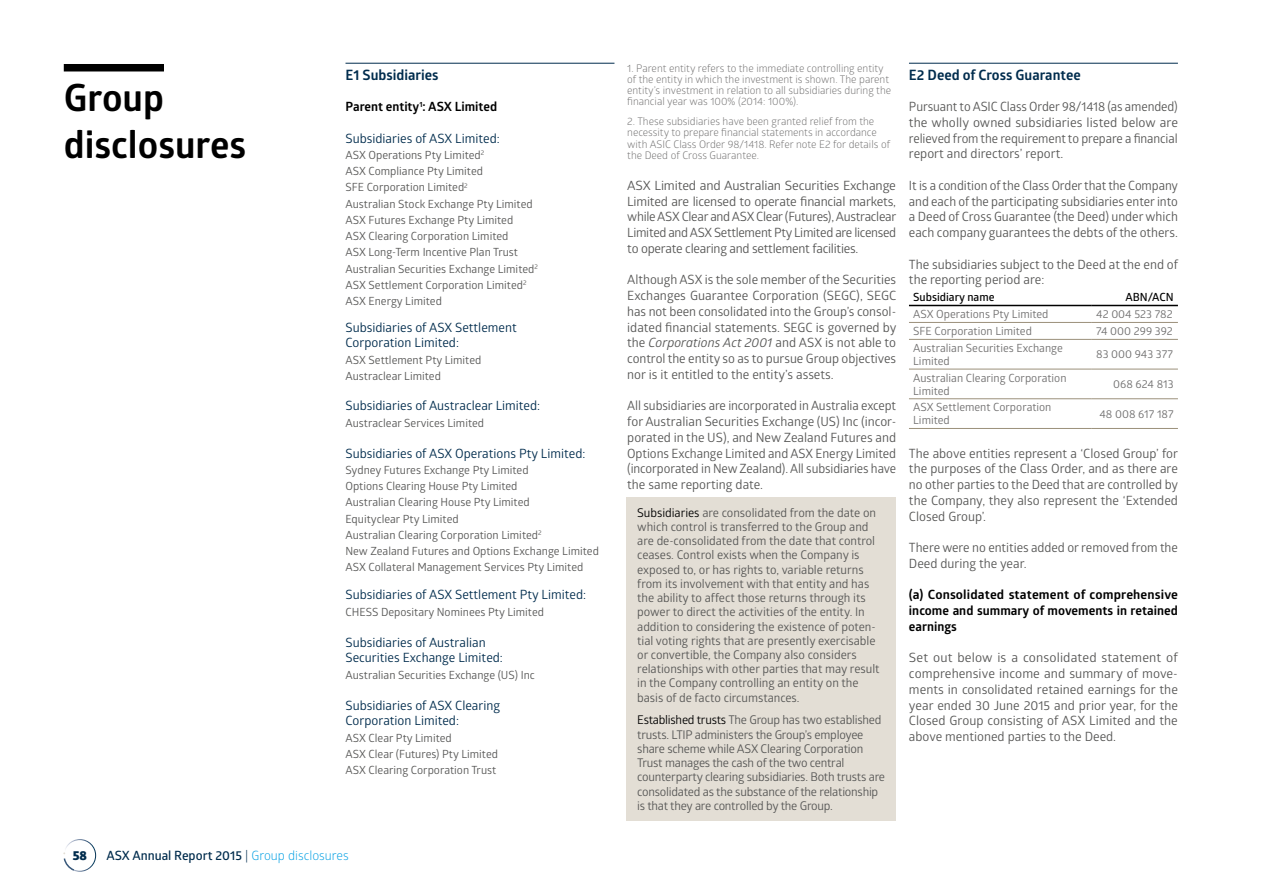
<style>
.page{position:relative;width:1263px;height:893px;background:#fff}
.page>*{position:absolute;margin:0;border:0;box-sizing:border-box;transform-origin:0 0}
.t1{font:700 37.5px/47.2px "Glober";color:#000}
.t2{font:700 14.25px "Glober";color:#002c4d}
.t3{font:12.75px/15.8px "Glober";color:#575756;text-align:justify}
.t4{font:12.75px/15.8px "Glober";color:#002c4d}
.t5{font:700 12.75px/15.8px "Glober";color:#000;text-align:justify}
.t6{font:600 12.75px "Glober";color:#002c4d}
.t7{font:800 12.75px "Glober";color:#002c4d}
.t8{font:12px/14.2px "Glober";letter-spacing:-.005em;color:#575756}
.t9{font:11.25px/16.2px "Glober";color:#575756}
.t10{font:11.25px/12.8px "Glober";color:#706f6f}
.t11{font:600 11.25px "Glober";color:#000}
.t12{font:10.5px/11.2px "Glober";color:#706f6f}
.s1{font-weight:400}
.s2{font-weight:400;color:#009fe3}
.s3{font-style:italic}
.s4{color:#000}
</style>
<div class="page">
<div style="left:64px;top:839px;width:32px;height:32px;border:1px solid #fff;border-radius:50%"></div>
<svg style="left:63px;top:852px;width:13px;height:20px"></svg>
<div style="left:64px;top:64px;width:100px;height:7px;background:#000"></div>
<hr style="left:345px;top:63px;width:269px;height:1px;background:#002c4d">
<hr style="left:909px;top:63px;width:269px;height:1px;background:#002c4d">
<hr style="left:909px;top:428px;width:182px;height:1px;background:#9b907b">
<hr style="left:1091px;top:428px;width:87px;height:1px;background:#9b907b">
<hr style="left:909px;top:369px;width:182px;height:1px;background:#9b907b">
<hr style="left:1091px;top:369px;width:87px;height:1px;background:#9b907b">
<hr style="left:1091px;top:322px;width:87px;height:1px;background:#9b907b">
<hr style="left:1091px;top:339px;width:87px;height:1px;background:#9b907b">
<hr style="left:909px;top:305px;width:182px;height:1px;background:#000">
<hr style="left:1091px;top:305px;width:87px;height:1px;background:#000">
<hr style="left:1091px;top:398px;width:87px;height:1px;background:#9b907b">
<hr style="left:909px;top:322px;width:182px;height:1px;background:#9b907b">
<hr style="left:909px;top:339px;width:182px;height:1px;background:#9b907b">
<hr style="left:909px;top:398px;width:182px;height:1px;background:#9b907b">
<div style="left:627px;top:497px;width:269px;height:324px;background:#e3ded5"></div>
<h1 class="t1" style="left:64px;top:73px;width:184px">Group disclosures</h1>
<p class="t2" style="left:345px;top:64px;width:95px">E1 Subsidiaries</p>
<p class="t5" style="left:345px;top:98px;width:153px">Parent entity<sup>1</sup>: ASX Limited</p>
<p class="t4" style="left:345px;top:130px;width:156px">Subsidiaries of ASX Limited:</p>
<p class="t9" style="left:345px;top:146px;width:194px">ASX Operations Pty Limited<sup>2<br></sup>ASX Compliance Pty Limited<br>SFE Corporation Limited<sup>2<br></sup>Australian Stock Exchange Pty Limited<br>ASX Futures Exchange Pty Limited<br>ASX Clearing Corporation Limited<br>ASX Long-Term Incentive Plan Trust<br>Australian Securities Exchange Limited<sup>2<br></sup>ASX Settlement Corporation Limited<sup>2<br></sup>ASX Energy Limited</p>
<p class="t4" style="left:345px;top:319px;width:173px">Subsidiaries of ASX Settlement<br>Corporation Limited:</p>
<p class="t9" style="left:345px;top:351px;width:137px">ASX Settlement Pty Limited<br>Austraclear Limited</p>
<p class="t4" style="left:345px;top:397px;width:196px">Subsidiaries of Austraclear Limited:</p>
<p class="t9" style="left:345px;top:414px;width:140px">Austraclear Services Limited</p>
<p class="t4" style="left:345px;top:445px;width:241px">Subsidiaries of ASX Operations Pty Limited:</p>
<p class="t9" style="left:345px;top:461px;width:255px">Sydney Futures Exchange Pty Limited<br>Options Clearing House Pty Limited<br>Australian Clearing House Pty Limited<br>Equityclear Pty Limited<br>Australian Clearing Corporation Limited<sup>2<br></sup>New Zealand Futures and Options Exchange Limited ASX Collateral Management Services Pty Limited</p>
<p class="t4" style="left:345px;top:586px;width:242px">Subsidiaries of ASX Settlement Pty Limited:</p>
<p class="t9" style="left:345px;top:603px;width:200px">CHESS Depositary Nominees Pty Limited</p>
<p class="t4" style="left:345px;top:634px;width:159px">Subsidiaries of Australian<br>Securities Exchange Limited:</p>
<p class="t9" style="left:345px;top:666px;width:191px">Australian Securities Exchange (US) Inc</p>
<p class="t4" style="left:345px;top:697px;width:156px">Subsidiaries of ASX Clearing<br>Corporation Limited:</p>
<p class="t9" style="left:345px;top:729px;width:154px">ASX Clear Pty Limited<br>ASX Clear (Futures) Pty Limited<br>ASX Clearing Corporation Trust</p>
<p class="t7" style="left:73px;top:846px;width:16px">58</p>
<p class="t6" style="left:106px;top:847px;width:244px">ASX Annual Report 2015 <span class="s1">|</span> <span class="s2">Group disclosures</span></p>
<p class="t12" style="left:627px;top:62px;width:265px">1. Parent entity refers to the immediate controlling entity of the entity in which the investment is shown. The parent entity’s investment in relation to all subsidiaries during the financial year was 100% (2014: 100%).</p>
<p class="t12" style="left:627px;top:115px;width:265px">2. These subsidiaries have been granted relief from the necessity to prepare financial statements in accordance with ASIC Class Order 98/1418. Refer note E2 for details of the Deed of Cross Guarantee.</p>
<p class="t3" style="left:627px;top:177px;width:271px">ASX Limited and Australian Securities Exchange Limited are licensed to operate financial markets, while ASX Clear and ASX Clear (Futures), Austraclear Limited and ASX Settlement Pty Limited are licensed to operate clearing and settlement facilities.</p>
<p class="t3" style="left:627px;top:271px;width:271px">Although ASX is the sole member of the Securities Exchanges Guarantee Corporation (SEGC), SEGC has not been consolidated into the Group’s consol&shy;idated financial statements. SEGC is governed by the <span class="s3">Corporations Act 2001</span> and ASX is not able to control the entity so as to pursue Group objectives nor is it entitled to the entity’s assets.</p>
<p class="t3" style="left:627px;top:397px;width:271px">All subsidiaries are incorporated in Australia except for Australian Securities Exchange (US) Inc (incor&shy;porated in the US), and New Zealand Futures and Options Exchange Limited and ASX Energy Limited (incorporated in New Zealand). All subsidiaries have the same reporting date.</p>
<p class="t8" style="left:637px;top:505px;width:244px"><span class="s4">Subsidiaries</span> are consolidated from the date on which control is transferred to the Group and are de-consolidated from the date that control ceases. Control exists when the Company is exposed to, or has rights to, variable returns from its involvement with that entity and has the ability to affect those returns through its power to direct the activities of the entity. In addition to considering the existence of poten&shy;tial voting rights that are presently exercisable or convertible, the Company also considers relationships with other parties that may result in the Company controlling an entity on the basis of de facto circumstances.</p>
<p class="t8" style="left:637px;top:713px;width:249px"><span class="s4">Established trusts</span> The Group has two established trusts. LTIP administers the Group’s employee share scheme while ASX Clearing Corporation Trust manages the cash of the two central counterparty clearing subsidiaries. Both trusts are consolidated as the substance of the relationship is that they are controlled by the Group.</p>
<p class="t2" style="left:909px;top:64px;width:173px">E2 Deed of Cross Guarantee</p>
<p class="t3" style="left:909px;top:98px;width:270px">Pursuant to ASIC Class Order 98/1418 (as amended) the wholly owned subsidiaries listed below are relieved from the requirement to prepare a financial report and directors’ report.</p>
<p class="t3" style="left:909px;top:177px;width:271px">It is a condition of the Class Order that the Company and each of the participating subsidiaries enter into a Deed of Cross Guarantee (the Deed) under which each company guarantees the debts of the others.</p>
<p class="t3" style="left:909px;top:256px;width:271px">The subsidiaries subject to the Deed at the end of the reporting period are:</p>
<p class="t11" style="left:913px;top:289px;width:83px">Subsidiary name</p>
<p class="t11" style="left:1125px;top:289px;width:50px">ABN/ACN</p>
<p class="t10" style="left:913px;top:307px;width:137px">ASX Operations Pty Limited</p>
<p class="t10" style="left:1096px;top:307px;width:78px">42 004 523 782</p>
<p class="t10" style="left:913px;top:324px;width:120px">SFE Corporation Limited</p>
<p class="t10" style="left:1096px;top:324px;width:78px">74 000 299 392</p>
<p class="t10" style="left:913px;top:341px;width:151px">Australian Securities Exchange<br>Limited</p>
<p class="t10" style="left:1096px;top:348px;width:78px">83 000 943 377</p>
<p class="t10" style="left:913px;top:371px;width:155px">Australian Clearing Corporation<br>Limited</p>
<p class="t10" style="left:1113px;top:377px;width:62px">068 624 813</p>
<p class="t10" style="left:913px;top:401px;width:140px">ASX Settlement Corporation<br>Limited</p>
<p class="t10" style="left:1099px;top:407px;width:76px">48 008 617 187</p>
<p class="t3" style="left:909px;top:445px;width:271px">The above entities represent a ‘Closed Group’ for the purposes of the Class Order, and as there are no other parties to the Deed that are controlled by the Company, they also represent the ‘Extended Closed Group’.</p>
<p class="t3" style="left:909px;top:539px;width:270px">There were no entities added or removed from the<br>Deed during the year.</p>
<p class="t5" style="left:909px;top:587px;width:270px">(a) Consolidated statement of comprehensive income and summary of movements in retained earnings</p>
<p class="t3" style="left:909px;top:649px;width:271px">Set out below is a consolidated statement of comprehensive income and summary of move&shy;ments in consolidated retained earnings for the year ended 30 June 2015 and prior year, for the Closed Group consisting of ASX Limited and the above mentioned parties to the Deed.</p>
</div>
